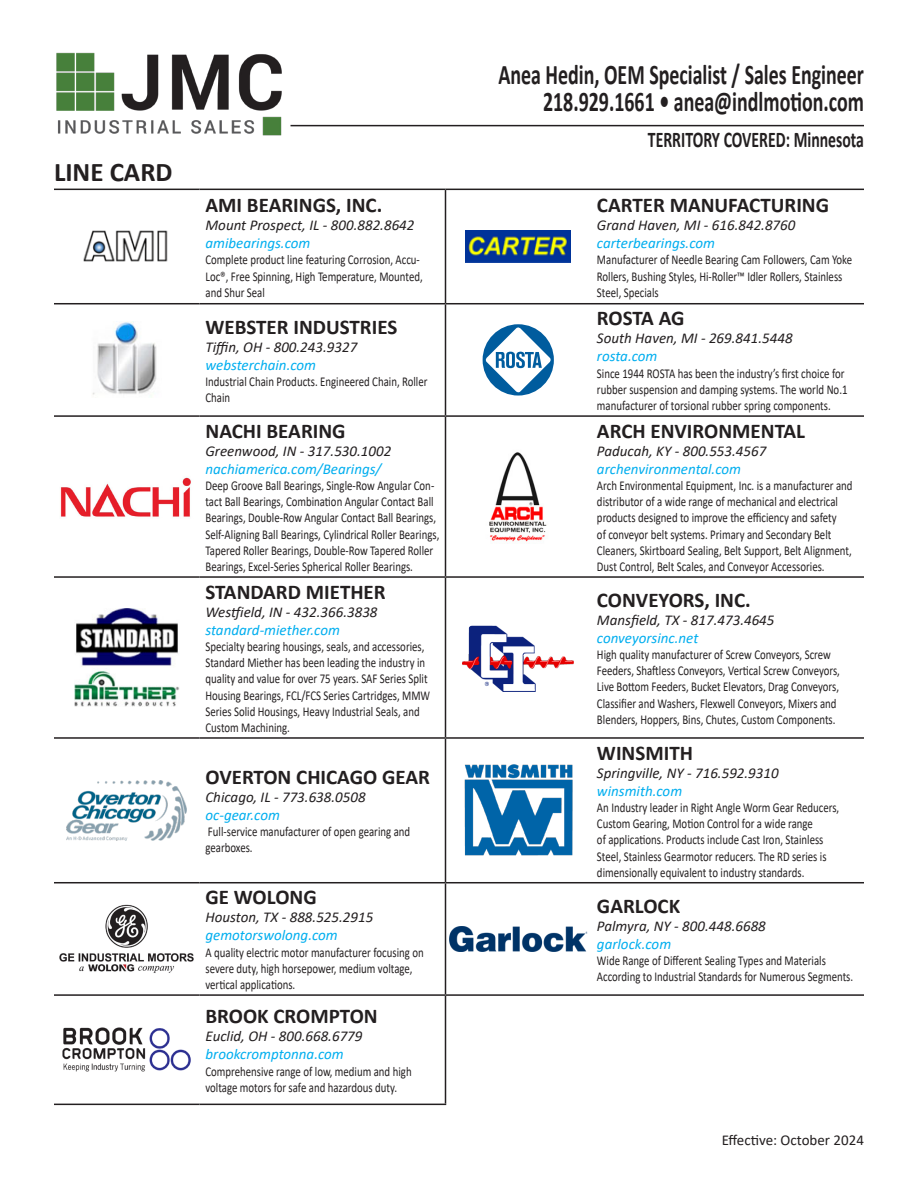
<style>
.page{position:relative;width:918px;height:1188px;background:#fff}
.page>*{position:absolute;margin:0;border:0;box-sizing:border-box;transform-origin:0 0}
.t1{font:700 28.5px/27px "Calibri";color:#231f20;text-align:right;scale:.7 1}
.t2{font:700 27px "Calibri";color:#231f20}
.t3{font:700 22.5px "Calibri";color:#231f20;scale:.7 1}
.t4{font:700 21px "Calibri";color:#231f20}
.t5{font:italic 15px/18px "Calibri";color:#231f20}
.t6{font:italic 15px/18px "Calibri";color:#00aeef}
.t7{font:15px "Calibri";color:#231f20}
.t8{font:13.5px/16.2px "Calibri";color:#231f20;scale:.8 1}
.s1{color:#00aeef}
.s2{color:#231f20}
</style>
<div class="page">
<hr style="left:291px;top:125px;width:573px;height:1px;background:#231f20">
<img style="left:56px;top:52px;width:226px;height:84px">
<hr style="left:54px;top:189px;width:146px;height:1px;background:#231f20">
<hr style="left:54px;top:303px;width:146px;height:1px;background:#231f20">
<hr style="left:54px;top:415px;width:146px;height:2px;background:#231f20">
<hr style="left:54px;top:576px;width:146px;height:2px;background:#231f20">
<hr style="left:200px;top:189px;width:246px;height:1px;background:#231f20">
<hr style="left:446px;top:189px;width:145px;height:1px;background:#231f20">
<hr style="left:591px;top:189px;width:273px;height:1px;background:#231f20">
<hr style="left:200px;top:303px;width:246px;height:1px;background:#231f20">
<hr style="left:446px;top:303px;width:145px;height:1px;background:#231f20">
<hr style="left:591px;top:303px;width:273px;height:1px;background:#231f20">
<hr style="left:200px;top:415px;width:246px;height:2px;background:#231f20">
<hr style="left:446px;top:415px;width:145px;height:2px;background:#231f20">
<hr style="left:591px;top:415px;width:273px;height:2px;background:#231f20">
<hr style="left:200px;top:576px;width:246px;height:2px;background:#231f20">
<hr style="left:446px;top:576px;width:145px;height:2px;background:#231f20">
<hr style="left:591px;top:576px;width:273px;height:2px;background:#231f20">
<hr style="left:200px;top:737px;width:246px;height:2px;background:#231f20">
<hr style="left:446px;top:737px;width:145px;height:2px;background:#231f20">
<hr style="left:591px;top:737px;width:273px;height:2px;background:#231f20">
<hr style="left:200px;top:882px;width:246px;height:1px;background:#231f20">
<hr style="left:591px;top:882px;width:273px;height:1px;background:#231f20">
<hr style="left:591px;top:994px;width:273px;height:2px;background:#231f20">
<hr style="left:200px;top:1104px;width:246px;height:1px;background:#231f20">
<hr style="left:445px;top:190px;width:1px;height:113px;background:#231f20">
<hr style="left:445px;top:304px;width:1px;height:111px;background:#231f20">
<hr style="left:445px;top:417px;width:1px;height:159px;background:#231f20">
<hr style="left:445px;top:578px;width:1px;height:159px;background:#231f20">
<hr style="left:54px;top:737px;width:146px;height:2px;background:#231f20">
<hr style="left:54px;top:882px;width:146px;height:1px;background:#231f20">
<hr style="left:446px;top:882px;width:145px;height:1px;background:#231f20">
<hr style="left:445px;top:883px;width:1px;height:111px;background:#231f20">
<hr style="left:446px;top:994px;width:145px;height:2px;background:#231f20">
<hr style="left:445px;top:996px;width:1px;height:108px;background:#231f20">
<hr style="left:54px;top:1104px;width:146px;height:1px;background:#231f20">
<hr style="left:54px;top:994px;width:146px;height:2px;background:#231f20">
<hr style="left:200px;top:994px;width:246px;height:2px;background:#231f20">
<hr style="left:445px;top:739px;width:1px;height:143px;background:#231f20">
<img style="left:83px;top:230px;width:85px;height:32px">
<img style="left:466px;top:231px;width:105px;height:31px">
<img style="left:92px;top:322px;width:65px;height:73px">
<svg style="left:483px;top:324px;width:71px;height:72px"></svg>
<img style="left:60px;top:477px;width:131px;height:40px">
<img style="left:489px;top:452px;width:58px;height:90px">
<img style="left:74px;top:608px;width:105px;height:99px">
<img style="left:462px;top:625px;width:112px;height:66px">
<img style="left:67px;top:781px;width:120px;height:59px">
<img style="left:464px;top:764px;width:109px;height:92px">
<img style="left:59px;top:904px;width:135px;height:69px">
<img style="left:449px;top:926px;width:138px;height:26px">
<img style="left:62px;top:1027px;width:129px;height:45px">
<p class="t2" style="left:54px;top:153px;width:120px">LINE CARD</p>
<p class="t4" style="left:206px;top:190px;width:178px">AMI BEARINGS, INC.</p>
<p class="t5" style="left:206px;top:215px;width:210px">Mount Prospect, IL - 800.882.8642 <span class="s1">amibearings.com</span></p>
<p class="t8" style="left:206px;top:251px;width:273px">Complete product line featuring Corrosion, Accu-<br>Loc®, Free Spinning, High Temperature, Mounted, and Shur Seal</p>
<p class="t4" style="left:206px;top:312px;width:193px">WEBSTER INDUSTRIES</p>
<p class="t5" style="left:206px;top:337px;width:153px">Tiffin, OH - 800.243.9327 <span class="s1">websterchain.com</span></p>
<p class="t8" style="left:206px;top:373px;width:279px">Industrial Chain Products. Engineered Chain, Roller<br>Chain</p>
<p class="t4" style="left:206px;top:416px;width:142px">NACHI BEARING</p>
<p class="t6" style="left:206px;top:441px;width:187px"><span class="s2">Greenwood, IN - 317.530.1002 </span>nachiamerica.com/Bearings/</p>
<p class="t8" style="left:206px;top:477px;width:294px">Deep Groove Ball Bearings, Single-Row Angular Con&shy;tact Ball Bearings, Combination Angular Contact Ball Bearings, Double-Row Angular Contact Ball Bearings, Self-Aligning Ball Bearings, Cylindrical Roller Bearings, Tapered Roller Bearings, Double-Row Tapered Roller Bearings, Excel-Series Spherical Roller Bearings.</p>
<p class="t4" style="left:206px;top:577px;width:182px">STANDARD MIETHER</p>
<p class="t5" style="left:206px;top:602px;width:174px">Westfield, IN - 432.366.3838 <span class="s1">standard-miether.com</span></p>
<p class="t8" style="left:206px;top:638px;width:282px">Specialty bearing housings, seals, and accessories, Standard Miether has been leading the industry in quality and value for over 75 years. SAF Series Split Housing Bearings, FCL/FCS Series Cartridges, MMW Series Solid Housings, Heavy Industrial Seals, and Custom Machining.</p>
<p class="t4" style="left:206px;top:762px;width:226px">OVERTON CHICAGO GEAR</p>
<p class="t5" style="left:206px;top:787px;width:162px">Chicago, IL - 773.638.0508 <span class="s1">oc-gear.com</span></p>
<p class="t8" style="left:206px;top:823px;width:257px">Full-service manufacturer of open gearing and gearboxes.</p>
<p class="t4" style="left:206px;top:883px;width:113px">GE WOLONG</p>
<p class="t5" style="left:206px;top:908px;width:169px">Houston, TX - 888.525.2915 <span class="s1">gemotorswolong.com</span></p>
<p class="t8" style="left:206px;top:944px;width:274px">A quality electric motor manufacturer focusing on severe duty, high horsepower, medium voltage, vertical applications.</p>
<p class="t4" style="left:206px;top:1002px;width:174px">BROOK CROMPTON</p>
<p class="t5" style="left:206px;top:1027px;width:159px">Euclid, OH - 800.668.6779 <span class="s1">brookcromptonna.com</span></p>
<p class="t8" style="left:206px;top:1063px;width:259px">Comprehensive range of low, medium and high voltage motors for safe and hazardous duty.</p>
<p class="t1" style="left:498px;top:60px;width:524px">Anea Hedin, OEM Specialist / Sales Engineer<br>218.929.1661 • anea@indlmotion.com</p>
<p class="t3" style="left:648px;top:123px;width:310px">TERRITORY COVERED: Minnesota</p>
<p class="t4" style="left:597px;top:190px;width:234px">CARTER MANUFACTURING</p>
<p class="t5" style="left:597px;top:215px;width:200px">Grand Haven, MI - 616.842.8760 <span class="s1">carterbearings.com</span></p>
<p class="t8" style="left:597px;top:251px;width:320px">Manufacturer of Needle Bearing Cam Followers, Cam Yoke<br>Rollers, Bushing Styles, Hi-Roller™ Idler Rollers, Stainless<br>Steel, Specials</p>
<p class="t4" style="left:597px;top:304px;width:89px">ROSTA AG</p>
<p class="t5" style="left:597px;top:329px;width:197px">South Haven, MI - 269.841.5448 <span class="s1">rosta.com</span></p>
<p class="t8" style="left:597px;top:365px;width:315px">Since 1944 ROSTA has been the industry’s first choice for rubber suspension and damping systems. The world No.1 manufacturer of torsional rubber spring components.</p>
<p class="t4" style="left:597px;top:416px;width:210px">ARCH ENVIRONMENTAL</p>
<p class="t5" style="left:597px;top:441px;width:171px">Paducah, KY - 800.553.4567 <span class="s1">archenvironmental.com</span></p>
<p class="t8" style="left:597px;top:477px;width:321px">Arch Environmental Equipment, Inc. is a manufacturer and distributor of a wide range of mechanical and electrical products designed to improve the efficiency and safety<br>of conveyor belt systems. Primary and Secondary Belt Cleaners, Skirtboard Sealing, Belt Support, Belt Alignment, Dust Control, Belt Scales, and Conveyor Accessories.</p>
<p class="t4" style="left:597px;top:585px;width:155px">CONVEYORS, INC.</p>
<p class="t5" style="left:597px;top:610px;width:179px">Mansfield, TX - 817.473.4645 <span class="s1">conveyorsinc.net</span></p>
<p class="t8" style="left:597px;top:646px;width:305px">High quality manufacturer of Screw Conveyors, Screw Feeders, Shaftless Conveyors, Vertical Screw Conveyors, Live Bottom Feeders, Bucket Elevators, Drag Conveyors, Classifier and Washers, Flexwell Conveyors, Mixers and Blenders, Hoppers, Bins, Chutes, Custom Components.</p>
<p class="t4" style="left:597px;top:738px;width:98px">WINSMITH</p>
<p class="t5" style="left:597px;top:763px;width:183px">Springville, NY - 716.592.9310 <span class="s1">winsmith.com</span></p>
<p class="t8" style="left:597px;top:799px;width:304px">An Industry leader in Right Angle Worm Gear Reducers, Custom Gearing, Motion Control for a wide range<br>of applications. Products include Cast Iron, Stainless Steel, Stainless Gearmotor reducers. The RD series is dimensionally equivalent to industry standards.</p>
<p class="t4" style="left:597px;top:891px;width:85px">GARLOCK</p>
<p class="t5" style="left:597px;top:916px;width:170px">Palmyra, NY - 800.448.6688 <span class="s1">garlock.com</span></p>
<p class="t8" style="left:597px;top:952px;width:322px">Wide Range of Different Sealing Types and Materials<br>According to Industrial Standards for Numerous Segments.</p>
<p class="t7" style="left:722px;top:1130px;width:144px">Effective: October 2024</p>
</div>
